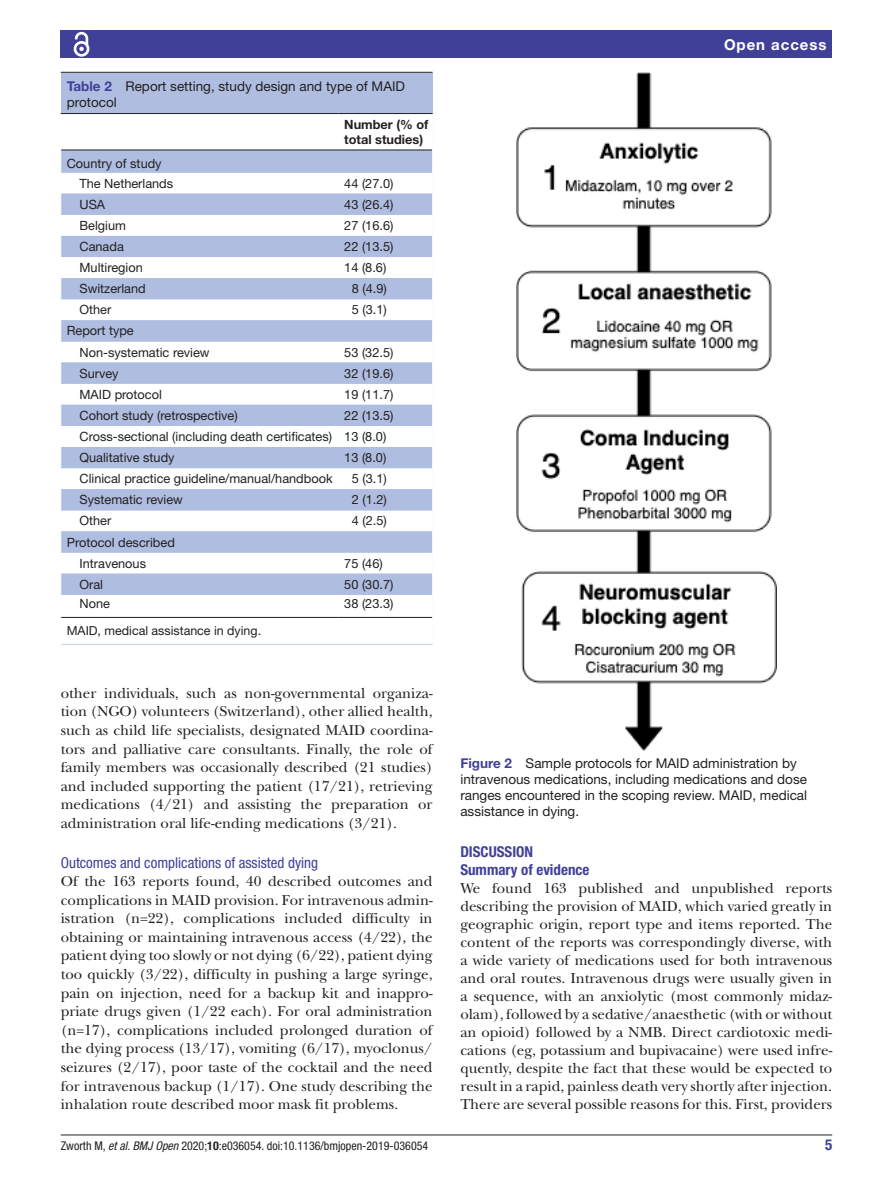
<style>
.page{position:relative;width:893px;height:1191px;background:#fff}
.page>*{position:absolute;margin:0;border:0;box-sizing:border-box;transform-origin:0 0}
.t1{font:15px/18.6px "New Baskerville";color:#231f20;text-align:justify}
.t2{font:condensed 15px "Helvetica Neue LT Std";color:#414099}
.t3{font:700 condensed 15px/18px "Helvetica Neue LT Std";color:#414099}
.t4{font:700 15px "Helvetica Neue LT Std";letter-spacing:.065em;color:#fff}
.t5{font:13.5px/16.2px "Helvetica Neue LT Std";color:#231f20}
.t6{font:12.75px/21.1px "Helvetica Neue LT Std";color:#231f20}
.t7{font:700 12.75px/15.3px "Helvetica Neue LT Std";color:#231f20}
.t8{font:12.45px "Helvetica Neue LT Std";color:#231f20}
.t9{font:condensed 12px "Helvetica Neue LT Std";color:#231f20}
.s1{font-weight:700;color:#414099}
.s2{font-style:italic}
.s3{font-weight:700}
</style>
<div class="page">
<hr style="left:61px;top:1134px;width:771px;height:1px;background:#231f20">
<div style="left:61px;top:31px;width:771px;height:27px;background:#414099"></div>
<svg style="left:73px;top:31px;width:17px;height:26px"></svg>
<div style="left:61px;top:73px;width:372px;height:571px;background:#afbde1"></div>
<hr style="left:61px;top:72px;width:372px;height:1px;background:#231f20">
<div style="left:61px;top:114px;width:371px;height:530px;background:#fff"></div>
<svg style="left:61px;top:151px;width:371px;height:444px"></svg>
<hr style="left:61px;top:113px;width:277px;height:1px;background:#231f20">
<hr style="left:61px;top:150px;width:277px;height:1px;background:#231f20">
<hr style="left:338px;top:113px;width:95px;height:1px;background:#231f20">
<hr style="left:338px;top:150px;width:94px;height:1px;background:#231f20">
<hr style="left:338px;top:617px;width:94px;height:1px;background:#231f20">
<hr style="left:61px;top:617px;width:277px;height:1px;background:#231f20">
<hr style="left:432px;top:114px;width:1px;height:36px;background:#fff">
<svg style="left:432px;top:150px;width:1px;height:494px"></svg>
<hr style="left:67px;top:634px;width:366px;height:2px;background:#fff">
<img style="left:516px;top:73px;width:260px;height:677px">
<p class="t5" style="left:67px;top:77px;width:340px"><span class="s1">Table 2</span> Report setting, study design and type of MAID protocol</p>
<p class="t7" style="left:344px;top:116px;width:86px">Number (% of total studies)</p>
<p class="t6" style="left:79px;top:153px;width:95px;line-height:19.6px;text-indent:-13px">Country of study<br>The Netherlands</p>
<p class="t6" style="left:344px;top:172px;width:51px">44 (27.0)</p>
<p class="t6" style="left:79px;top:193px;width:27px">USA</p>
<p class="t6" style="left:344px;top:193px;width:51px">43 (26.4)</p>
<p class="t6" style="left:79px;top:215px;width:48px">Belgium</p>
<p class="t6" style="left:344px;top:215px;width:51px">27 (16.6)</p>
<p class="t6" style="left:79px;top:236px;width:46px">Canada</p>
<p class="t6" style="left:344px;top:236px;width:51px">22 (13.5)</p>
<p class="t6" style="left:79px;top:257px;width:65px">Multiregion</p>
<p class="t6" style="left:344px;top:257px;width:44px">14 (8.6)</p>
<p class="t6" style="left:79px;top:278px;width:68px">Switzerland</p>
<p class="t6" style="left:352px;top:278px;width:36px">8 (4.9)</p>
<p class="t6" style="left:79px;top:299px;width:33px">Other</p>
<p class="t6" style="left:352px;top:299px;width:36px">5 (3.1)</p>
<p class="t6" style="left:79px;top:320px;width:132px;text-indent:-13px">Report type<br>Non-systematic review</p>
<p class="t6" style="left:344px;top:341px;width:51px">53 (32.5)</p>
<p class="t6" style="left:79px;top:362px;width:41px">Survey</p>
<p class="t6" style="left:344px;top:362px;width:51px">32 (19.6)</p>
<p class="t6" style="left:79px;top:383px;width:84px">MAID protocol</p>
<p class="t6" style="left:344px;top:383px;width:51px">19 (11.7)</p>
<p class="t6" style="left:79px;top:404px;width:160px">Cohort study (retrospective)</p>
<p class="t6" style="left:79px;top:404px;width:315px;text-indent:265px">22 (13.5)<br>Cross-sectional (including death certificates) 13 (8.0)<br>Qualitative study</p>
<p class="t6" style="left:344px;top:447px;width:44px">13 (8.0)</p>
<p class="t6" style="left:79px;top:468px;width:255px">Clinical practice guideline/manual/handbook</p>
<p class="t6" style="left:352px;top:468px;width:36px">5 (3.1)</p>
<p class="t6" style="left:79px;top:489px;width:105px">Systematic review</p>
<p class="t6" style="left:352px;top:489px;width:36px">2 (1.2)</p>
<p class="t6" style="left:79px;top:510px;width:33px">Other</p>
<p class="t6" style="left:352px;top:510px;width:36px">4 (2.5)</p>
<p class="t6" style="left:79px;top:531px;width:97px;text-indent:-13px">Protocol described<br>Intravenous</p>
<p class="t6" style="left:344px;top:552px;width:40px">75 (46)</p>
<p class="t6" style="left:79px;top:573px;width:25px">Oral</p>
<p class="t6" style="left:344px;top:573px;width:51px">50 (30.7)</p>
<p class="t6" style="left:79px;top:593px;width:32px">None</p>
<p class="t6" style="left:344px;top:593px;width:51px">38 (23.3)</p>
<p class="t8" style="left:67px;top:623px;width:196px">MAID, medical assistance in dying.</p>
<p class="t1" style="left:61px;top:683px;width:373px">other individuals, such as non-governmental organiza&shy;tion (NGO) volunteers (Switzerland), other allied health, such as child life specialists, designated MAID coordina&shy;tors and palliative care consultants. Finally, the role of family members was occasionally described (21 studies) and included supporting the patient (17/21), retrieving medications (4/21) and assisting the preparation or administration oral life-ending medications (3/21).</p>
<p class="t2" style="left:61px;top:853px;width:259px">Outcomes and complications of assisted dying</p>
<p class="t1" style="left:61px;top:872px;width:373px">Of the 163 reports found, 40 described outcomes and complications in MAID provision. For intravenous admin&shy;istration (n=22), complications included difficulty in obtaining or maintaining intravenous access (4/22), the patient dying too slowly or not dying (6/22), patient dying too quickly (3/22), difficulty in pushing a large syringe, pain on injection, need for a backup kit and inappro&shy;priate drugs given (1/22 each). For oral administration (n=17), complications included prolonged duration of the dying process (13/17), vomiting (6/17), myoclonus/ seizures (2/17), poor taste of the cocktail and the need for intravenous backup (1/17). One study describing the inhalation route described moor mask fit problems.</p>
<p class="t4" style="left:724px;top:35px;width:104px">Open access</p>
<p class="t5" style="left:460px;top:754px;width:348px"><span class="s1">Figure 2</span> Sample protocols for MAID administration by intravenous medications, including medications and dose ranges encountered in the scoping review. MAID, medical assistance in dying.</p>
<p class="t3" style="left:460px;top:842px;width:131px">Discussion<br>Summary of evidence</p>
<p class="t1" style="left:460px;top:879px;width:373px;line-height:18px">We found 163 published and unpublished reports describing the provision of MAID, which varied greatly in geographic origin, report type and items reported. The content of the reports was correspondingly diverse, with a wide variety of medications used for both intravenous and oral routes. Intravenous drugs were usually given in a sequence, with an anxiolytic (most commonly midaz&shy;olam), followed by a sedative/anaesthetic (with or without an opioid) followed by a NMB. Direct cardiotoxic medi&shy;cations (eg, potassium and bupivacaine) were used infre&shy;quently, despite the fact that these would be expected to result in a rapid, painless death very shortly after injection.<br>There are several possible reasons for this. First, providers</p>
<p class="t9" style="left:61px;top:1138px;width:369px">Zworth M, <span class="s2">et al</span>. <span class="s2">BMJ Open</span> 2020;<span class="s3">10</span>:e036054. doi:10.1136/bmjopen-2019-036054</p>
<p class="t3" style="left:825px;top:1135px;width:9px">5</p>
</div>
